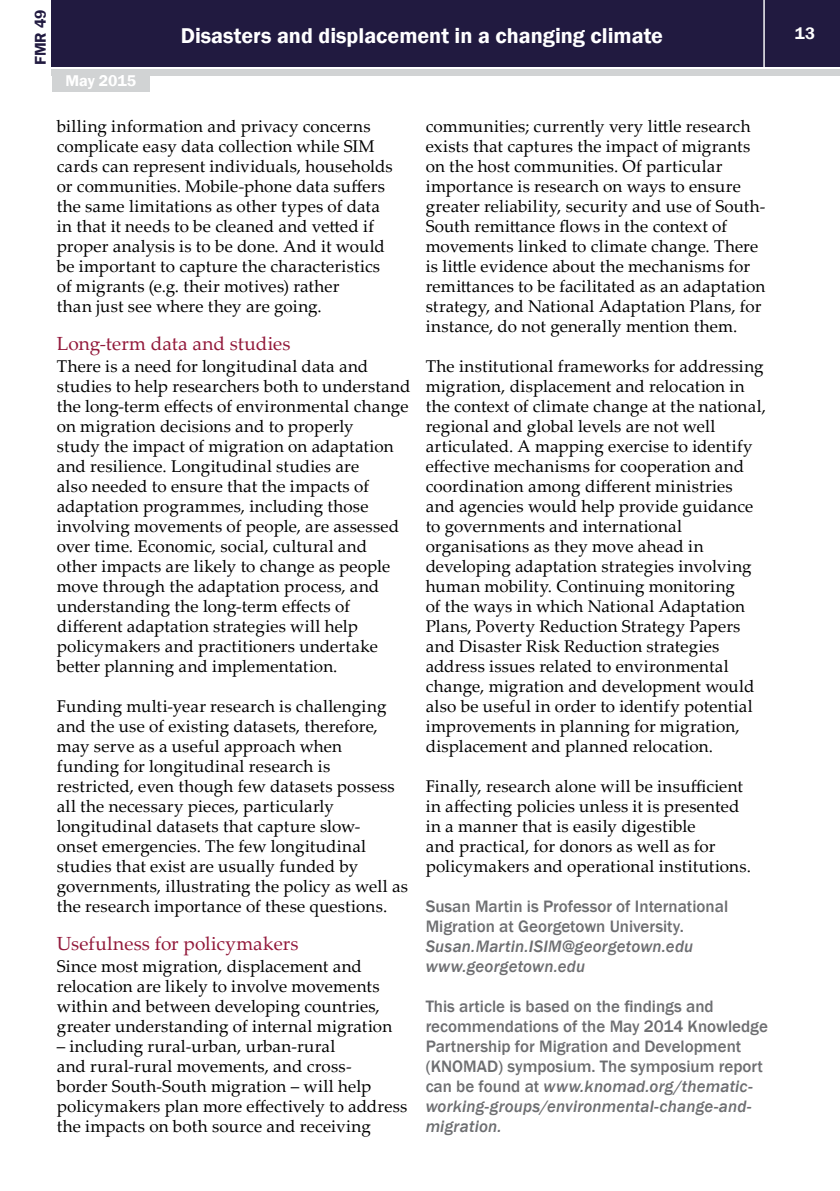
<style>
.page{position:relative;width:840px;height:1191px;background:#fff}
.page>*{position:absolute;margin:0;border:0;box-sizing:border-box;transform-origin:0 0}
.t1{font:600 22px "Franklin Gothic";color:#fff}
.t2{font:19px "Palatino Linotype";letter-spacing:.005em;color:#92183a}
.t3{font:17px/20px "Palatino Linotype";letter-spacing:.01em;color:#000}
.t4{font:500 17px/20px "Franklin Gothic";color:#6d6e71}
.t5{font:italic 500 17px/20px "Franklin Gothic";letter-spacing:.01em;color:#6d6e71}
.t6{font:600 17px "Franklin Gothic";color:#fff}
.t7{font:600 16px "Franklin Gothic";color:#fff}
.t8{font:600 16px "Franklin Gothic";color:#211a40}
.s1{font-style:italic}
</style>
<div class="page">
<div style="left:52px;top:0;width:787px;height:66px;background:#211a40"></div>
<div style="left:52px;top:69px;width:787px;height:6px;background:#d1d3d4"></div>
<hr style="left:763px;top:0;width:1px;height:68px;background:#fff">
<div style="left:52px;top:74px;width:98px;height:18px;background:#d1d3d4"></div>
<p class="t8" style="left:31px;top:65px;width:57px;rotate:-90deg">FMR 49</p>
<p class="t1" style="left:181px;top:22px;width:483px">Disasters and displacement in a changing climate</p>
<p class="t6" style="left:794px;top:23px;width:22px">13</p>
<p class="t7" style="left:65px;top:71px;width:72px">May 2015</p>
<p class="t3" style="left:57px;top:116px;width:337px">billing information and privacy concerns complicate easy data collection while SIM cards can represent individuals, households or communities. Mobile-phone data suffers the same limitations as other types of data in that it needs to be cleaned and vetted if proper analysis is to be done. And it would be important to capture the characteristics of migrants (e.g. their motives) rather<br>than just see where they are going.</p>
<p class="t2" style="left:57px;top:330px;width:235px">Long-term data and studies</p>
<p class="t3" style="left:57px;top:356px;width:355px">There is a need for longitudinal data and studies to help researchers both to understand the long-term effects of environmental change on migration decisions and to properly<br>study the impact of migration on adaptation and resilience. Longitudinal studies are<br>also needed to ensure that the impacts of adaptation programmes, including those involving movements of people, are assessed over time. Economic, social, cultural and other impacts are likely to change as people move through the adaptation process, and understanding the long-term effects of different adaptation strategies will help policymakers and practitioners undertake better planning and implementation.</p>
<p class="t3" style="left:57px;top:695px;width:352px">Funding multi-year research is challenging and the use of existing datasets, therefore, may serve as a useful approach when funding for longitudinal research is restricted, even though few datasets possess all the necessary pieces, particularly longitudinal datasets that capture slow-<br>onset emergencies. The few longitudinal studies that exist are usually funded by governments, illustrating the policy as well as the research importance of these questions.</p>
<p class="t2" style="left:57px;top:930px;width:243px">Usefulness for policymakers</p>
<p class="t3" style="left:57px;top:956px;width:337px">Since most migration, displacement and relocation are likely to involve movements within and between developing countries, greater understanding of internal migration</p>
<p class="t3" style="left:57px;top:1036px;width:352px">– including rural-urban, urban-rural<br>and rural-rural movements, and cross-<br>border South-South migration – will help policymakers plan more effectively to address the impacts on both source and receiving</p>
<p class="t3" style="left:425px;top:115px;width:341px">communities; currently very little research exists that captures the impact of migrants on the host communities. Of particular importance is research on ways to ensure greater reliability, security and use of South-South remittance flows in the context of movements linked to climate change. There is little evidence about the mechanisms for remittances to be facilitated as an adaptation strategy, and National Adaptation Plans, for instance, do not generally mention them.</p>
<p class="t3" style="left:425px;top:355px;width:341px">The institutional frameworks for addressing migration, displacement and relocation in the context of climate change at the national, regional and global levels are not well articulated. A mapping exercise to identify effective mechanisms for cooperation and coordination among different ministries and agencies would help provide guidance to governments and international organisations as they move ahead in developing adaptation strategies involving human mobility. Continuing monitoring<br>of the ways in which National Adaptation Plans, Poverty Reduction Strategy Papers and Disaster Risk Reduction strategies address issues related to environmental change, migration and development would also be useful in order to identify potential improvements in planning for migration, displacement and planned relocation.</p>
<p class="t3" style="left:425px;top:775px;width:327px">Finally, research alone will be insufficient in affecting policies unless it is presented in a manner that is easily digestible<br>and practical, for donors as well as for policymakers and operational institutions.</p>
<p class="t4" style="left:425px;top:896px;width:304px">Susan Martin is Professor of International<br>Migration at Georgetown University.</p>
<p class="t5" style="left:425px;top:936px;width:269px">Susan.Martin.ISIM@georgetown.edu www.georgetown.edu</p>
<p class="t4" style="left:425px;top:996px;width:343px">This article is based on the findings and recommendations of the May 2014 Knowledge Partnership for Migration and Development (KNOMAD) symposium. The symposium report can be found at <span class="s1">www.knomad.org/thematic&shy;working-groups/environmental-change-and&shy;migration.</span></p>
</div>
